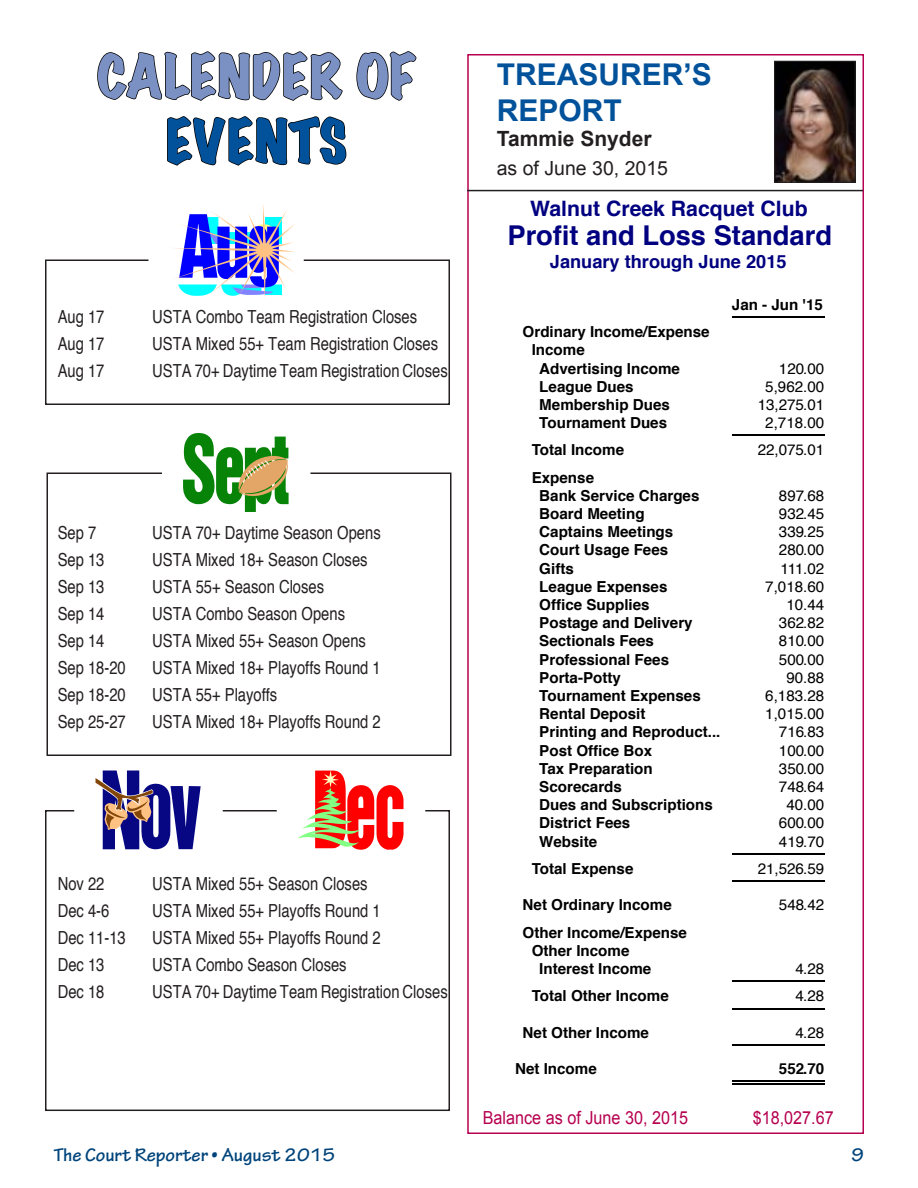
<style>
.page{position:relative;width:918px;height:1188px;background:#fff}
.page>*{position:absolute;margin:0;border:0;box-sizing:border-box;transform-origin:0 0}
.t1{font:expanded 54px "Marker Felt";letter-spacing:.015em;color:#7b91c4}
.t2{font:expanded 54px "Marker Felt";letter-spacing:.02em;color:#01529b}
.t3{font:700 30px/36px "Arial";color:#01529b}
.t4{font:700 27.3px "Helvetica";color:#000080}
.t5{font:700 21.3px "Helvetica";color:#000080}
.t6{font:700 21px "Arial";color:#231f20}
.t7{font:700 19.5px "Tekton Pro";color:#00447b}
.t8{font:19.5px "Arial";color:#231f20}
.t9{font:700 18.15px "Helvetica";color:#000080}
.t10{font:condensed 18px "Helvetica";color:#231f20}
.t11{font:18px "Arial";color:#b60150;scale:.9 1}
.t12{font:700 15.15px/18.1px "Helvetica";color:#000}
.t13{font:15.15px "Helvetica";color:#000}
</style>
<div class="page">
<div style="left:467px;top:54px;width:397px;height:1080px;border:2px solid #b60150"></div>
<hr style="left:467px;top:190px;width:396px;height:1px;background:#231f20">
<svg style="left:356px;top:51px;width:61px;height:50px"></svg>
<img style="left:776px;top:63px;width:78px;height:118px">
<div style="left:774px;top:61px;width:82px;height:122px;border:1px solid #231f20"></div>
<div style="left:45px;top:260px;width:405px;height:145px;border:2px solid #231f20"></div>
<div style="left:46px;top:472px;width:406px;height:284px;border:2px solid #231f20"></div>
<div style="left:45px;top:810px;width:405px;height:301px;border:2px solid #231f20"></div>
<hr style="left:732px;top:316px;width:92px;height:2px;background:#000">
<hr style="left:732px;top:435px;width:92px;height:1px;background:#000">
<hr style="left:732px;top:853px;width:92px;height:2px;background:#000">
<hr style="left:732px;top:881px;width:92px;height:1px;background:#000">
<hr style="left:732px;top:981px;width:92px;height:1px;background:#000">
<hr style="left:732px;top:1008px;width:92px;height:1px;background:#000">
<hr style="left:732px;top:1044px;width:92px;height:2px;background:#000">
<hr style="left:732px;top:1081px;width:92px;height:1px;background:#000">
<hr style="left:732px;top:1084px;width:92px;height:1px;background:#000">
<svg style="left:96px;top:51px;width:251px;height:247px"></svg>
<div style="left:162px;top:458px;width:148px;height:41px;background:#fff"></div>
<svg style="left:183px;top:433px;width:106px;height:79px"></svg>
<div style="left:74px;top:796px;width:149px;height:40px;background:#fff"></div>
<svg style="left:96px;top:771px;width:105px;height:78px"></svg>
<div style="left:277px;top:796px;width:148px;height:40px;background:#fff"></div>
<svg style="left:298px;top:770px;width:106px;height:80px"></svg>
<h1 class="t1" style="left:97px;top:34px;width:320px">CALENDER OF</h1>
<h1 class="t2" style="left:166px;top:99px;width:182px">EVENTS</h1>
<p class="t10" style="left:58px;top:305px;width:48px">Aug 17</p>
<p class="t10" style="left:152px;top:305px;width:266px">USTA Combo Team Registration Closes</p>
<p class="t10" style="left:58px;top:332px;width:48px">Aug 17</p>
<p class="t10" style="left:152px;top:332px;width:287px">USTA Mixed 55+ Team Registration Closes</p>
<p class="t10" style="left:58px;top:359px;width:48px">Aug 17</p>
<p class="t10" style="left:152px;top:359px;width:297px">USTA 70+ Daytime Team Registration Closes</p>
<p class="t10" style="left:58px;top:521px;width:40px">Sep 7</p>
<p class="t10" style="left:152px;top:521px;width:230px">USTA 70+ Daytime Season Opens</p>
<p class="t10" style="left:58px;top:548px;width:48px">Sep 13</p>
<p class="t10" style="left:152px;top:548px;width:217px">USTA Mixed 18+ Season Closes</p>
<p class="t10" style="left:58px;top:575px;width:48px">Sep 13</p>
<p class="t10" style="left:152px;top:575px;width:173px">USTA 55+ Season Closes</p>
<p class="t10" style="left:58px;top:602px;width:48px">Sep 14</p>
<p class="t10" style="left:152px;top:602px;width:194px">USTA Combo Season Opens</p>
<p class="t10" style="left:58px;top:629px;width:48px">Sep 14</p>
<p class="t10" style="left:152px;top:629px;width:215px">USTA Mixed 55+ Season Opens</p>
<p class="t10" style="left:58px;top:656px;width:70px">Sep 18-20</p>
<p class="t10" style="left:152px;top:656px;width:230px">USTA Mixed 18+ Playoffs Round 1</p>
<p class="t10" style="left:58px;top:683px;width:70px">Sep 18-20</p>
<p class="t10" style="left:152px;top:683px;width:127px">USTA 55+ Playoffs</p>
<p class="t10" style="left:58px;top:710px;width:70px">Sep 25-27</p>
<p class="t10" style="left:152px;top:710px;width:230px">USTA Mixed 18+ Playoffs Round 2</p>
<p class="t10" style="left:58px;top:872px;width:48px">Nov 22</p>
<p class="t10" style="left:152px;top:872px;width:217px">USTA Mixed 55+ Season Closes</p>
<p class="t10" style="left:58px;top:899px;width:53px">Dec 4-6</p>
<p class="t10" style="left:152px;top:899px;width:230px">USTA Mixed 55+ Playoffs Round 1</p>
<p class="t10" style="left:58px;top:926px;width:70px">Dec 11-13</p>
<p class="t10" style="left:152px;top:926px;width:230px">USTA Mixed 55+ Playoffs Round 2</p>
<p class="t10" style="left:58px;top:953px;width:48px">Dec 13</p>
<p class="t10" style="left:152px;top:953px;width:196px">USTA Combo Season Closes</p>
<p class="t10" style="left:58px;top:980px;width:48px">Dec 18</p>
<p class="t10" style="left:152px;top:980px;width:297px">USTA 70+ Daytime Team Registration Closes</p>
<h2 class="t3" style="left:497px;top:57px;width:217px">TREASURER’S<br>REPORT</h2>
<h3 class="t6" style="left:497px;top:125px;width:156px">Tammie Snyder</h3>
<p class="t8" style="left:497px;top:155px;width:173px">as of June 30, 2015</p>
<h3 class="t5" style="left:530px;top:191px;width:279px">Walnut Creek Racquet Club</h3>
<h3 class="t4" style="left:507px;top:213px;width:326px">Profit and Loss Standard</h3>
<p class="t9" style="left:550px;top:247px;width:238px">January through June 2015</p>
<p class="t12" style="left:732px;top:296px;width:92px">Jan - Jun '15</p>
<p class="t12" style="left:523px;top:323px;width:189px">Ordinary Income/Expense</p>
<p class="t12" style="left:532px;top:341px;width:55px">Income</p>
<p class="t12" style="left:539px;top:359px;width:142px">Advertising Income</p>
<p class="t13" style="left:779px;top:357px;width:47px">120.00</p>
<p class="t12" style="left:539px;top:377px;width:96px">League Dues</p>
<p class="t13" style="left:765px;top:375px;width:60px">5,962.00</p>
<p class="t12" style="left:539px;top:396px;width:132px">Membership Dues</p>
<p class="t13" style="left:758px;top:393px;width:68px">13,275.01</p>
<p class="t12" style="left:539px;top:414px;width:129px">Tournament Dues</p>
<p class="t13" style="left:765px;top:411px;width:60px">2,718.00</p>
<p class="t12" style="left:532px;top:441px;width:94px">Total Income</p>
<p class="t13" style="left:758px;top:438px;width:68px">22,075.01</p>
<p class="t12" style="left:539px;top:468px;width:162px;text-indent:-8px">Expense<br>Bank Service Charges</p>
<p class="t13" style="left:779px;top:484px;width:47px">897.68</p>
<p class="t12" style="left:539px;top:505px;width:107px">Board Meeting</p>
<p class="t13" style="left:779px;top:502px;width:47px">932.45</p>
<p class="t12" style="left:539px;top:523px;width:135px">Captains Meetings</p>
<p class="t13" style="left:779px;top:520px;width:47px">339.25</p>
<p class="t12" style="left:539px;top:541px;width:130px">Court Usage Fees</p>
<p class="t13" style="left:779px;top:538px;width:47px">280.00</p>
<p class="t12" style="left:539px;top:559px;width:36px">Gifts</p>
<p class="t13" style="left:780px;top:557px;width:45px">111.02</p>
<p class="t12" style="left:539px;top:578px;width:130px">League Expenses</p>
<p class="t13" style="left:765px;top:575px;width:60px">7,018.60</p>
<p class="t12" style="left:539px;top:596px;width:112px">Office Supplies</p>
<p class="t13" style="left:787px;top:593px;width:39px">10.44</p>
<p class="t12" style="left:539px;top:614px;width:155px">Postage and Delivery</p>
<p class="t13" style="left:779px;top:611px;width:47px">362.82</p>
<p class="t12" style="left:539px;top:632px;width:116px">Sectionals Fees</p>
<p class="t13" style="left:779px;top:629px;width:47px">810.00</p>
<p class="t12" style="left:539px;top:650px;width:131px">Professional Fees</p>
<p class="t13" style="left:779px;top:648px;width:47px">500.00</p>
<p class="t12" style="left:539px;top:669px;width:83px">Porta-Potty</p>
<p class="t13" style="left:787px;top:666px;width:39px">90.88</p>
<p class="t12" style="left:539px;top:687px;width:163px">Tournament Expenses</p>
<p class="t13" style="left:765px;top:684px;width:60px">6,183.28</p>
<p class="t12" style="left:539px;top:705px;width:108px">Rental Deposit</p>
<p class="t13" style="left:765px;top:702px;width:60px">1,015.00</p>
<p class="t12" style="left:539px;top:723px;width:183px">Printing and Reproduct...</p>
<p class="t13" style="left:779px;top:720px;width:47px">716.83</p>
<p class="t12" style="left:539px;top:741px;width:114px">Post Office Box</p>
<p class="t13" style="left:779px;top:739px;width:47px">100.00</p>
<p class="t12" style="left:539px;top:760px;width:115px">Tax Preparation</p>
<p class="t13" style="left:779px;top:757px;width:47px">350.00</p>
<p class="t12" style="left:539px;top:778px;width:84px">Scorecards</p>
<p class="t13" style="left:779px;top:775px;width:47px">748.64</p>
<p class="t12" style="left:539px;top:796px;width:175px">Dues and Subscriptions</p>
<p class="t13" style="left:787px;top:793px;width:39px">40.00</p>
<p class="t12" style="left:539px;top:814px;width:93px">District Fees</p>
<p class="t13" style="left:779px;top:811px;width:47px">600.00</p>
<p class="t12" style="left:539px;top:832px;width:59px">Website</p>
<p class="t13" style="left:779px;top:830px;width:47px">419.70</p>
<p class="t12" style="left:532px;top:860px;width:103px">Total Expense</p>
<p class="t13" style="left:758px;top:857px;width:68px">21,526.59</p>
<p class="t12" style="left:523px;top:896px;width:151px">Net Ordinary Income</p>
<p class="t13" style="left:779px;top:893px;width:47px">548.42</p>
<p class="t12" style="left:523px;top:923px;width:166px">Other Income/Expense</p>
<p class="t12" style="left:532px;top:942px;width:99px">Other Income</p>
<p class="t12" style="left:539px;top:960px;width:114px">Interest Income</p>
<p class="t13" style="left:796px;top:957px;width:30px">4.28</p>
<p class="t12" style="left:532px;top:987px;width:139px">Total Other Income</p>
<p class="t13" style="left:796px;top:984px;width:30px">4.28</p>
<p class="t12" style="left:523px;top:1024px;width:128px">Net Other Income</p>
<p class="t13" style="left:796px;top:1021px;width:30px">4.28</p>
<p class="t12" style="left:515px;top:1060px;width:83px">Net Income</p>
<p class="t12" style="left:779px;top:1060px;width:47px">552.70</p>
<p class="t11" style="left:483px;top:1106px;width:230px">Balance as of June 30, 2015</p>
<p class="t11" style="left:753px;top:1106px;width:92px">$18,027.67</p>
<p class="t7" style="left:54px;top:1143px;width:283px">The Court Reporter • August 2015</p>
<p class="t7" style="left:851px;top:1143px;width:14px">9</p>
</div>
